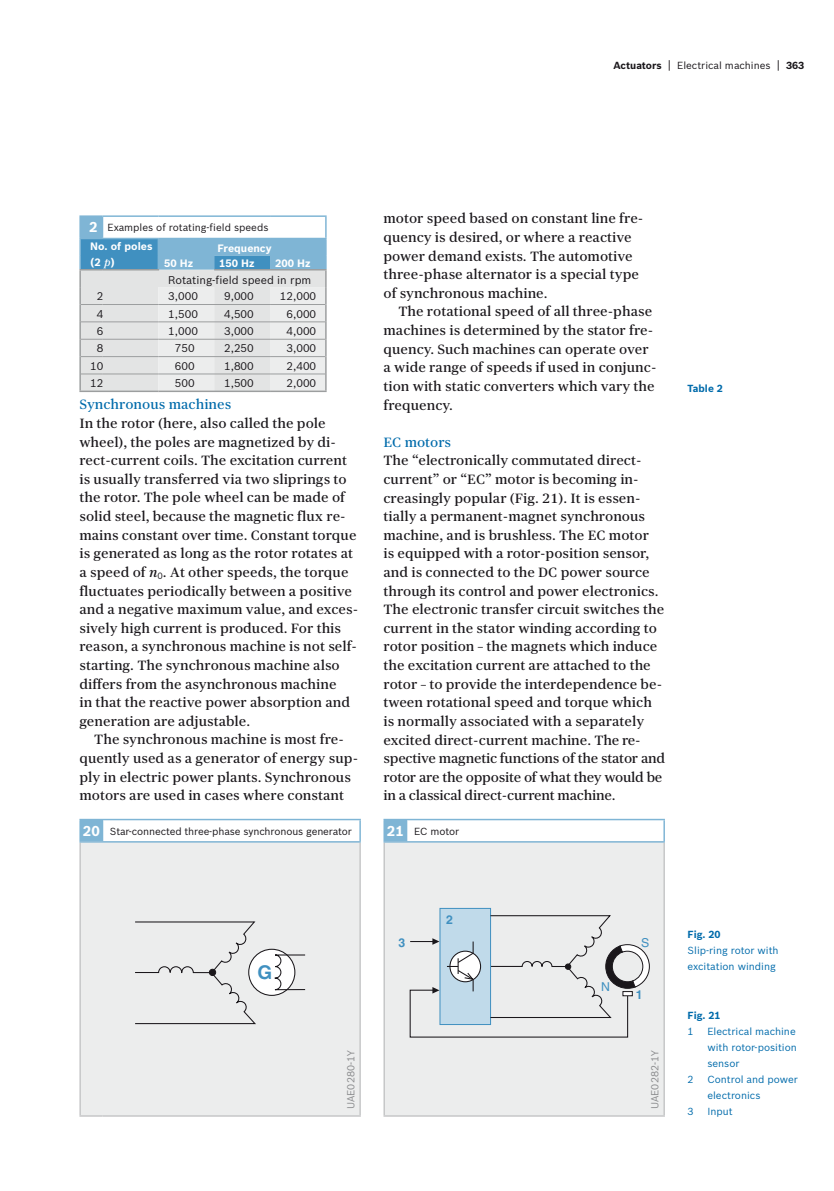
<style>
.page{position:relative;width:834px;height:1191px;background:#fff}
.page>*{position:absolute;margin:0;border:0;box-sizing:border-box;transform-origin:0 0}
.t1{font:700 18.9px "Helvetica LT Com";color:#4090c0}
.t2{font:13.65px/18.6px "Bosch Serif";color:#1a171b}
.t3{font:13.65px "Bosch Serif";color:#006bab}
.t4{font:700 12.25px "Helvetica LT Com";color:#4090c0}
.t5{font:12.25px "Helvetica LT Com";color:#4090c0}
.t6{font:10.85px "Bosch Sans";color:#1a171b}
.t7{font:700 10.5px/16.1px "Bosch Sans";color:#fff}
.t8{font:10.15px "Bosch Sans";letter-spacing:-.01em;color:#1a171b}
.t9{font:10.15px/16.1px "Bosch Sans";color:#006bab}
.t10{font:10.15px "Bosch Sans";color:#87888a}
.t11{font:700 10.15px "Bosch Sans";color:#006bab}
.s1{font-weight:700}
.s2{font-size:11.38px}
.s3{font-weight:700;font-size:14px;color:#fff}
.s4{font-family:"Bosch Serif";font-weight:400;font-style:italic}
.s5{font-style:italic}
</style>
<div class="page">
<div style="left:80px;top:842px;width:280px;height:274px;background:#eceded"></div>
<hr style="left:359px;top:842px;width:2px;height:273px;background:#c6c7c8">
<hr style="left:79px;top:842px;width:2px;height:273px;background:#c6c7c8">
<svg style="left:79px;top:1115px;width:23px;height:1px"></svg>
<hr style="left:102px;top:1115px;width:259px;height:1px;background:#c6c7c8">
<hr style="left:102px;top:819px;width:259px;height:1px;background:#7fb5d5">
<svg style="left:79px;top:819px;width:24px;height:22px"></svg>
<hr style="left:359px;top:820px;width:2px;height:21px;background:#7fb5d5">
<hr style="left:79px;top:841px;width:282px;height:1px;background:#7fb5d5">
<div style="left:249px;top:949px;width:46px;height:46px;background:#fff;border-radius:50%"></div>
<div style="left:248px;top:948px;width:47px;height:48px;border:1px solid #1a171b;border-radius:50%"></div>
<svg style="left:135px;top:921px;width:122px;height:103px"></svg>
<svg style="left:274px;top:954px;width:31px;height:36px"></svg>
<div style="left:209px;top:969px;width:7px;height:6px;background:#1a171b;border-radius:50%"></div>
<div style="left:209px;top:968px;width:7px;height:8px;border:1px solid #1a171b;border-radius:50%"></div>
<div style="left:384px;top:842px;width:280px;height:274px;background:#eceded"></div>
<hr style="left:663px;top:842px;width:1px;height:273px;background:#c6c7c8">
<hr style="left:383px;top:842px;width:2px;height:273px;background:#c6c7c8">
<hr style="left:383px;top:1115px;width:281px;height:1px;background:#c6c7c8">
<hr style="left:406px;top:819px;width:258px;height:1px;background:#7fb5d5">
<svg style="left:383px;top:819px;width:24px;height:22px"></svg>
<svg style="left:663px;top:820px;width:1px;height:21px"></svg>
<hr style="left:383px;top:841px;width:281px;height:1px;background:#7fb5d5">
<div style="left:440px;top:908px;width:50px;height:116px;background:#c0daea"></div>
<svg style="left:409px;top:914px;width:240px;height:124px"></svg>
<hr style="left:79px;top:215px;width:23px;height:2px;background:#7fb5d5">
<hr style="left:102px;top:215px;width:56px;height:2px;background:#7fb5d5">
<hr style="left:158px;top:215px;width:112px;height:2px;background:#7fb5d5">
<hr style="left:270px;top:215px;width:56px;height:2px;background:#7fb5d5">
<hr style="left:79px;top:390px;width:79px;height:2px;background:#9c9e9f">
<hr style="left:158px;top:390px;width:112px;height:2px;background:#9c9e9f">
<hr style="left:270px;top:390px;width:56px;height:2px;background:#9c9e9f">
<svg style="left:79px;top:216px;width:247px;height:175px;background:#cddae1"></svg>
<p class="t8" style="left:613px;top:61px;width:192px"><span class="s1">Actuators</span> <span class="s2">|</span> Electrical machines <span class="s2">|</span> <span class="s1">363</span></p>
<p class="t8" style="left:89px;top:224px;width:181px"><span class="s3">2</span> Examples of rotating-field speeds</p>
<p class="t7" style="left:90px;top:239px;width:64px">No. of poles (2 <span class="s4">p</span>)</p>
<p class="t7" style="left:217px;top:241px;width:55px">Frequency</p>
<p class="t7" style="left:164px;top:256px;width:31px">50 Hz</p>
<p class="t7" style="left:219px;top:256px;width:37px">150 Hz</p>
<p class="t7" style="left:275px;top:256px;width:37px">200 Hz</p>
<p class="t6" style="left:168px;top:275px;width:144px">Rotating-field speed in rpm</p>
<p class="t6" style="left:97px;top:292px;width:8px">2</p>
<p class="t6" style="left:168px;top:292px;width:31px">3,000</p>
<p class="t6" style="left:224px;top:292px;width:31px">9,000</p>
<p class="t6" style="left:280px;top:292px;width:38px">12,000</p>
<p class="t6" style="left:97px;top:309px;width:8px">4</p>
<p class="t6" style="left:168px;top:309px;width:31px">1,500</p>
<p class="t6" style="left:224px;top:309px;width:31px">4,500</p>
<p class="t6" style="left:286px;top:309px;width:31px">6,000</p>
<p class="t6" style="left:97px;top:327px;width:8px">6</p>
<p class="t6" style="left:168px;top:327px;width:31px">1,000</p>
<p class="t6" style="left:224px;top:327px;width:31px">3,000</p>
<p class="t6" style="left:286px;top:327px;width:31px">4,000</p>
<p class="t6" style="left:97px;top:344px;width:8px">8</p>
<p class="t6" style="left:175px;top:344px;width:21px">750</p>
<p class="t6" style="left:224px;top:344px;width:31px">2,250</p>
<p class="t6" style="left:286px;top:344px;width:31px">3,000</p>
<p class="t6" style="left:90px;top:361px;width:15px">10</p>
<p class="t6" style="left:175px;top:361px;width:21px">600</p>
<p class="t6" style="left:224px;top:361px;width:31px">1,800</p>
<p class="t6" style="left:286px;top:361px;width:31px">2,400</p>
<p class="t6" style="left:90px;top:379px;width:15px">12</p>
<p class="t6" style="left:175px;top:379px;width:21px">500</p>
<p class="t6" style="left:224px;top:379px;width:31px">1,500</p>
<p class="t6" style="left:286px;top:379px;width:31px">2,000</p>
<p class="t3" style="left:79px;top:399px;width:153px">Synchronous machines</p>
<p class="t2" style="left:79px;top:415px;width:280px">In the rotor (here, also called the pole wheel), the poles are magnetized by di&shy;rect-current coils. The excitation current is usually transferred via two sliprings to the rotor. The pole wheel can be made of solid steel, because the magnetic flux re&shy;mains constant over time. Constant torque is generated as long as the rotor rotates at a speed of <span class="s5">n</span><sub>0</sub>. At other speeds, the torque fluctuates periodically between a positive and a negative maximum value, and exces&shy;sively high current is produced. For this reason, a synchronous machine is not self&shy;starting. The synchronous machine also differs from the asynchronous machine<br>in that the reactive power absorption and generation are adjustable.</p>
<p class="t2" style="left:79px;top:731px;width:280px;text-indent:15px">The synchronous machine is most fre&shy;quently used as a generator of energy sup&shy;ply in electric power plants. Synchronous motors are used in cases where constant</p>
<p class="t8" style="left:83px;top:827px;width:270px"><span class="s3">20</span> Star-connected three-phase synchronous generator</p>
<p class="t2" style="left:383px;top:210px;width:261px">motor speed based on constant line fre&shy;quency is desired, or where a reactive power demand exists. The automotive three-phase alternator is a special type of synchronous machine.</p>
<p class="t2" style="left:383px;top:303px;width:274px;text-indent:15px">The rotational speed of all three-phase machines is determined by the stator fre&shy;quency. Such machines can operate over a wide range of speeds if used in conjunc&shy;tion with static converters which vary the frequency.</p>
<p class="t3" style="left:383px;top:436px;width:69px">EC motors</p>
<p class="t2" style="left:383px;top:452px;width:283px">The “electronically commutated direct&shy;current” or “EC” motor is becoming in&shy;creasingly popular (Fig. 21). It is essen&shy;tially a permanent-magnet synchronous machine, and is brushless. The EC motor<br>is equipped with a rotor-position sensor, and is connected to the DC power source through its control and power electronics.<br>The electronic transfer circuit switches the current in the stator winding according to rotor position – the magnets which induce the excitation current are attached to the rotor – to provide the interdependence be&shy;tween rotational speed and torque which is normally associated with a separately excited direct-current machine. The re&shy;spective magnetic functions of the stator and rotor are the opposite of what they would be in a classical direct-current machine.</p>
<p class="t8" style="left:387px;top:827px;width:74px"><span class="s3">21</span> EC motor</p>
<p class="t11" style="left:687px;top:384px;width:37px">Table 2</p>
<h1 class="t1" style="left:257px;top:961px;width:16px">G</h1>
<p class="t10" style="left:346px;top:1109px;width:60px;rotate:-90deg">UAE0280-1Y</p>
<p class="t4" style="left:398px;top:935px;width:8px">3</p>
<p class="t4" style="left:446px;top:913px;width:8px">2</p>
<p class="t5" style="left:601px;top:982px;width:10px">N</p>
<p class="t5" style="left:641px;top:938px;width:10px">S</p>
<p class="t4" style="left:635px;top:988px;width:8px">1</p>
<p class="t10" style="left:650px;top:1109px;width:60px;rotate:-90deg">UAE0282-1Y</p>
<p class="t11" style="left:687px;top:930px;width:35px">Fig. 20</p>
<p class="t9" style="left:687px;top:943px;width:93px">Slip-ring rotor with excitation winding</p>
<p class="t11" style="left:687px;top:1011px;width:35px">Fig. 21</p>
<p class="t9" style="left:687px;top:1023px;width:8px">1</p>
<p class="t9" style="left:707px;top:1023px;width:91px;text-align:justify">Electrical machine with rotor-position sensor</p>
<p class="t9" style="left:687px;top:1072px;width:8px">2</p>
<p class="t9" style="left:707px;top:1072px;width:92px">Control and power electronics</p>
<p class="t9" style="left:687px;top:1104px;width:8px">3</p>
<p class="t9" style="left:707px;top:1104px;width:27px">Input</p>
</div>
